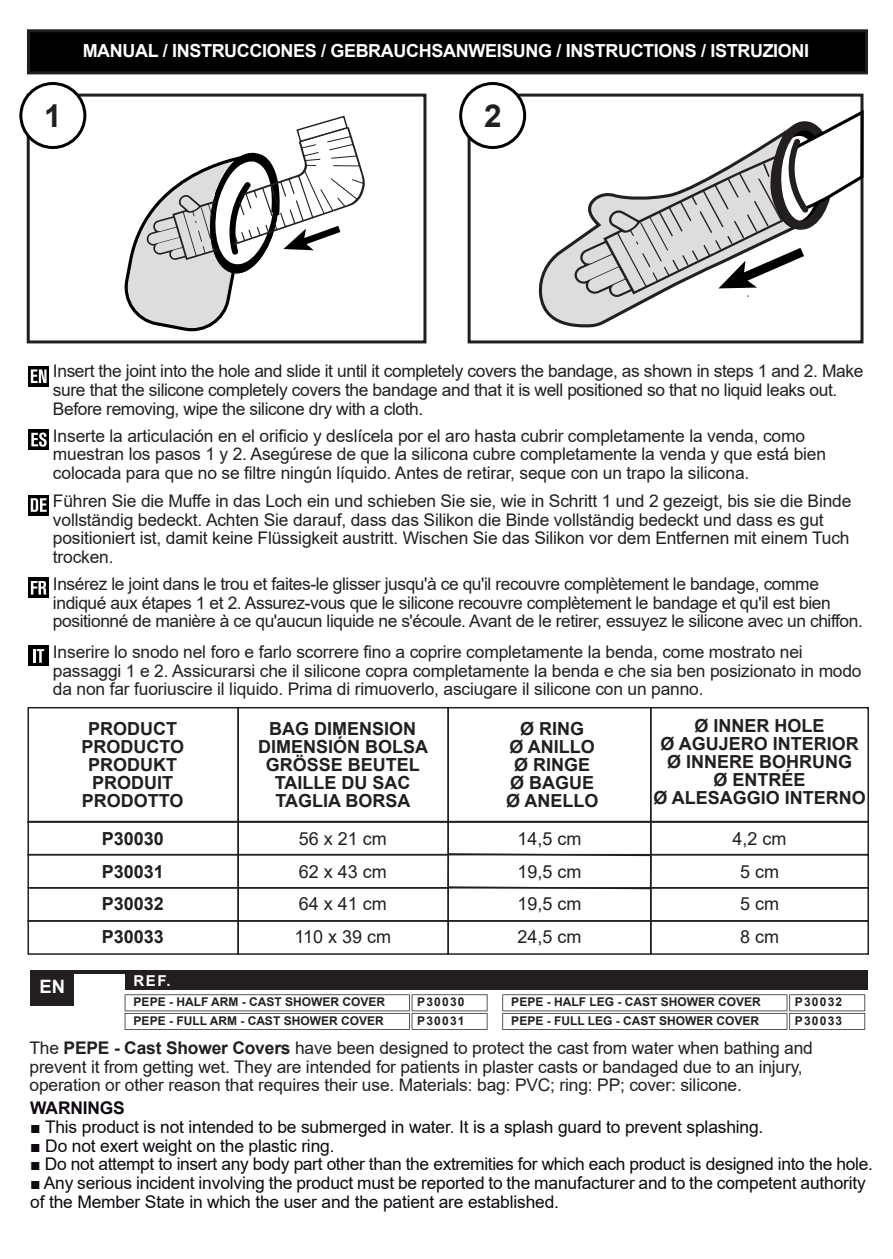
<style>
.page{position:relative;width:893px;height:1259px;background:#fff}
.page>*{position:absolute;margin:0;border:0;box-sizing:border-box;transform-origin:0 0}
.t1{font:700 31.5px "Arial";color:#231f20}
.t2{font:700 18.3px "Arial";color:#fff}
.t3{font:700 18px/18px "Arial";color:#231f20;text-align:center}
.t4{font:18px/32.7px "Arial";color:#231f20}
.t5{font:700 18px "Arial";letter-spacing:-.02em;color:#fff}
.t6{font:17.4px/18.6px "Arial";letter-spacing:-.01em;color:#231f20}
.t7{font:17.4px/18.6px "Arial";letter-spacing:-.01em;color:#0e0910}
.t8{font:700 17.4px "Arial";letter-spacing:-.01em;color:#0e0910}
.t9{font:700 15px "Arial";color:#fff}
.t10{font:700 12px "Arial";color:#231f20}
.s1{font-weight:700}
</style>
<div class="page">
<svg style="left:539px;top:240px;width:114px;height:88px"></svg>
<div style="left:27px;top:29px;width:841px;height:45px;background:#000001;border:3px solid #231f20"></div>
<div style="left:27px;top:94px;width:399px;height:249px;border:3px solid #231f20"></div>
<div style="left:468px;top:94px;width:395px;height:249px;border:3px solid #231f20"></div>
<div style="left:21px;top:83px;width:64px;height:64px;background:#fff;border-radius:50%"></div>
<div style="left:19px;top:82px;width:67px;height:67px;border:3px solid #000001;border-radius:50%"></div>
<div style="left:461px;top:83px;width:64px;height:64px;background:#fff;border-radius:50%"></div>
<div style="left:459px;top:82px;width:67px;height:67px;border:3px solid #000001;border-radius:50%"></div>
<div style="left:29px;top:495px;width:20px;height:20px;background:#000001"></div>
<div style="left:29px;top:577px;width:20px;height:21px;background:linear-gradient(to right,#000001,#000001)"></div>
<div style="left:29px;top:645px;width:20px;height:21px;background:#000001"></div>
<div style="left:29px;top:429px;width:20px;height:20px;background:#000001"></div>
<svg style="left:31px;top:432px;width:16px;height:15px"></svg>
<div style="left:28px;top:366px;width:21px;height:20px;background:#000001"></div>
<svg style="left:31px;top:369px;width:16px;height:14px"></svg>
<svg style="left:31px;top:498px;width:16px;height:14px"></svg>
<svg style="left:31px;top:581px;width:16px;height:13px"></svg>
<svg style="left:33px;top:649px;width:11px;height:13px"></svg>
<div style="left:31px;top:973px;width:43px;height:32px;background:#231f20"></div>
<hr style="left:31px;top:970px;width:836px;height:4px;background:#231f20">
<div style="left:125px;top:972px;width:742px;height:17px;background:#231f20"></div>
<svg style="left:502px;top:994px;width:363px;height:36px"></svg>
<svg style="left:125px;top:994px;width:362px;height:36px"></svg>
<div style="left:447px;top:821px;width:205px;height:34px;border:2px solid #231f20"></div>
<div style="left:27px;top:854px;width:212px;height:34px;border:2px solid #231f20"></div>
<div style="left:237px;top:854px;width:212px;height:34px;border:2px solid #231f20"></div>
<svg style="left:447px;top:852px;width:205px;height:35px"></svg>
<div style="left:650px;top:854px;width:219px;height:34px;border:2px solid #231f20"></div>
<div style="left:27px;top:887px;width:212px;height:34px;border:2px solid #231f20"></div>
<div style="left:237px;top:887px;width:212px;height:34px;border:2px solid #231f20"></div>
<div style="left:447px;top:887px;width:205px;height:34px;border:2px solid #231f20"></div>
<div style="left:650px;top:887px;width:219px;height:34px;border:2px solid #231f20"></div>
<div style="left:27px;top:920px;width:212px;height:34px;border:2px solid #231f20"></div>
<div style="left:237px;top:920px;width:212px;height:34px;border:2px solid #231f20"></div>
<div style="left:447px;top:920px;width:204px;height:34px;border:2px solid #231f20"></div>
<div style="left:650px;top:920px;width:219px;height:34px;border:2px solid #231f20"></div>
<div style="left:27px;top:707px;width:212px;height:116px;border:2px solid #231f20"></div>
<div style="left:237px;top:707px;width:212px;height:116px;border:2px solid #231f20"></div>
<div style="left:447px;top:707px;width:204px;height:116px;border:2px solid #231f20"></div>
<div style="left:650px;top:707px;width:219px;height:116px;border:2px solid #231f20"></div>
<svg style="left:124px;top:115px;width:241px;height:217px"></svg>
<svg style="left:574px;top:107px;width:290px;height:191px"></svg>
<p class="t5" style="left:83px;top:38px;width:728px">MANUAL / INSTRUCCIONES / GEBRAUCHSANWEISUNG / INSTRUCTIONS / ISTRUZIONI</p>
<h1 class="t1" style="left:44px;top:93px;width:19px">1</h1>
<h1 class="t1" style="left:484px;top:93px;width:19px">2</h1>
<p class="t6" style="left:53px;top:362px;width:812px">Insert the joint into the hole and slide it until it completely covers the bandage, as shown in steps 1 and 2. Make sure that the silicone completely covers the bandage and that it is well positioned so that no liquid leaks out.<br>Before removing, wipe the silicone dry with a cloth.</p>
<p class="t6" style="left:53px;top:426px;width:775px">Inserte la articulación en el orificio y deslícela por el aro hasta cubrir completamente la venda, como muestran los pasos 1 y 2. Asegúrese de que la silicona cubre completamente la venda y que está bien colocada para que no se filtre ningún líquido. Antes de retirar, seque con un trapo la silicona.</p>
<p class="t6" style="left:53px;top:492px;width:800px">Führen Sie die Muffe in das Loch ein und schieben Sie sie, wie in Schritt 1 und 2 gezeigt, bis sie die Binde vollständig bedeckt. Achten Sie darauf, dass das Silikon die Binde vollständig bedeckt und dass es gut positioniert ist, damit keine Flüssigkeit austritt. Wischen Sie das Silikon vor dem Entfernen mit einem Tuch trocken.</p>
<p class="t6" style="left:53px;top:574px;width:811px">Insérez le joint dans le trou et faites-le glisser jusqu'à ce qu'il recouvre complètement le bandage, comme indiqué aux étapes 1 et 2. Assurez-vous que le silicone recouvre complètement le bandage et qu'il est bien positionné de manière à ce qu'aucun liquide ne s'écoule. Avant de le retirer, essuyez le silicone avec un chiffon.</p>
<p class="t6" style="left:53px;top:642px;width:810px">Inserire lo snodo nel foro e farlo scorrere fino a coprire completamente la benda, come mostrato nei passaggi 1 e 2. Assicurarsi che il silicone copra completamente la benda e che sia ben posizionato in modo da non far fuoriuscire il liquido. Prima di rimuoverlo, asciugare il silicone con un panno.</p>
<p class="t3" style="left:258px;top:720px;width:172px">BAG DIMENSION<br>DIMENSIÓN BOLSA<br>GRÖSSE BEUTEL<br>TAILLE DU SAC<br>TAGLIA BORSA</p>
<p class="t3" style="left:506px;top:720px;width:94px">Ø RING<br>Ø ANILLO<br>Ø RINGE<br>Ø BAGUE<br>Ø ANELLO</p>
<p class="t3" style="left:653px;top:717px;width:214px">Ø INNER HOLE<br>Ø AGUJERO INTERIOR<br>Ø INNERE BOHRUNG<br>Ø ENTRÉE<br>Ø ALESAGGIO INTERNO</p>
<p class="t3" style="left:81px;top:720px;width:104px">PRODUCT<br>PRODUCTO<br>PRODUKT<br>PRODUIT<br>PRODOTTO</p>
<p class="t3" style="left:102px;top:822px;width:64px;line-height:32.7px;text-align:justify">P30030<br>P30031<br>P30032<br>P30033</p>
<p class="t4" style="left:294px;top:822px;width:98px">56 x 21 cm<br>62 x 43 cm<br>64 x 41 cm<br>110 x 39 cm</p>
<p class="t4" style="left:517px;top:822px;width:66px;text-align:justify">14,5 cm 19,5 cm 19,5 cm 24,5 cm</p>
<p class="t4" style="left:733px;top:822px;width:56px;text-align:center">4,2 cm<br>5 cm<br>5 cm<br>8 cm</p>
<p class="t2" style="left:39px;top:974px;width:27px">EN</p>
<p class="t9" style="left:134px;top:970px;width:39px">REF.</p>
<p class="t10" style="left:134px;top:993px;width:253px">PEPE - HALF ARM - CAST SHOWER COVER</p>
<p class="t10" style="left:417px;top:993px;width:49px">P30030</p>
<p class="t10" style="left:134px;top:1012px;width:252px">PEPE - FULL ARM - CAST SHOWER COVER</p>
<p class="t10" style="left:417px;top:1012px;width:49px">P30031</p>
<p class="t10" style="left:511px;top:993px;width:251px">PEPE - HALF LEG - CAST SHOWER COVER</p>
<p class="t10" style="left:795px;top:993px;width:49px">P30032</p>
<p class="t10" style="left:511px;top:1012px;width:249px">PEPE - FULL LEG - CAST SHOWER COVER</p>
<p class="t10" style="left:795px;top:1012px;width:49px">P30033</p>
<p class="t6" style="left:30px;top:1038px;width:785px">The <span class="s1">PEPE - Cast Shower Covers</span> have been designed to protect the cast from water when bathing and prevent it from getting wet. They are intended for patients in plaster casts or bandaged due to an injury, operation or other reason that requires their use. Materials: bag: PVC; ring: PP; cover: silicone.</p>
<p class="t8" style="left:30px;top:1096px;width:96px">WARNINGS</p>
<p class="t7" style="left:30px;top:1117px;width:735px">■ This product is not intended to be submerged in water. It is a splash guard to prevent splashing.</p>
<p class="t7" style="left:30px;top:1136px;width:306px">■ Do not exert weight on the plastic ring.</p>
<p class="t7" style="left:30px;top:1154px;width:844px">■ Do not attempt to insert any body part other than the extremities for which each product is designed into the hole.</p>
<p class="t7" style="left:30px;top:1173px;width:837px">■ Any serious incident involving the product must be reported to the manufacturer and to the competent authority of the Member State in which the user and the patient are established.</p>
</div>
